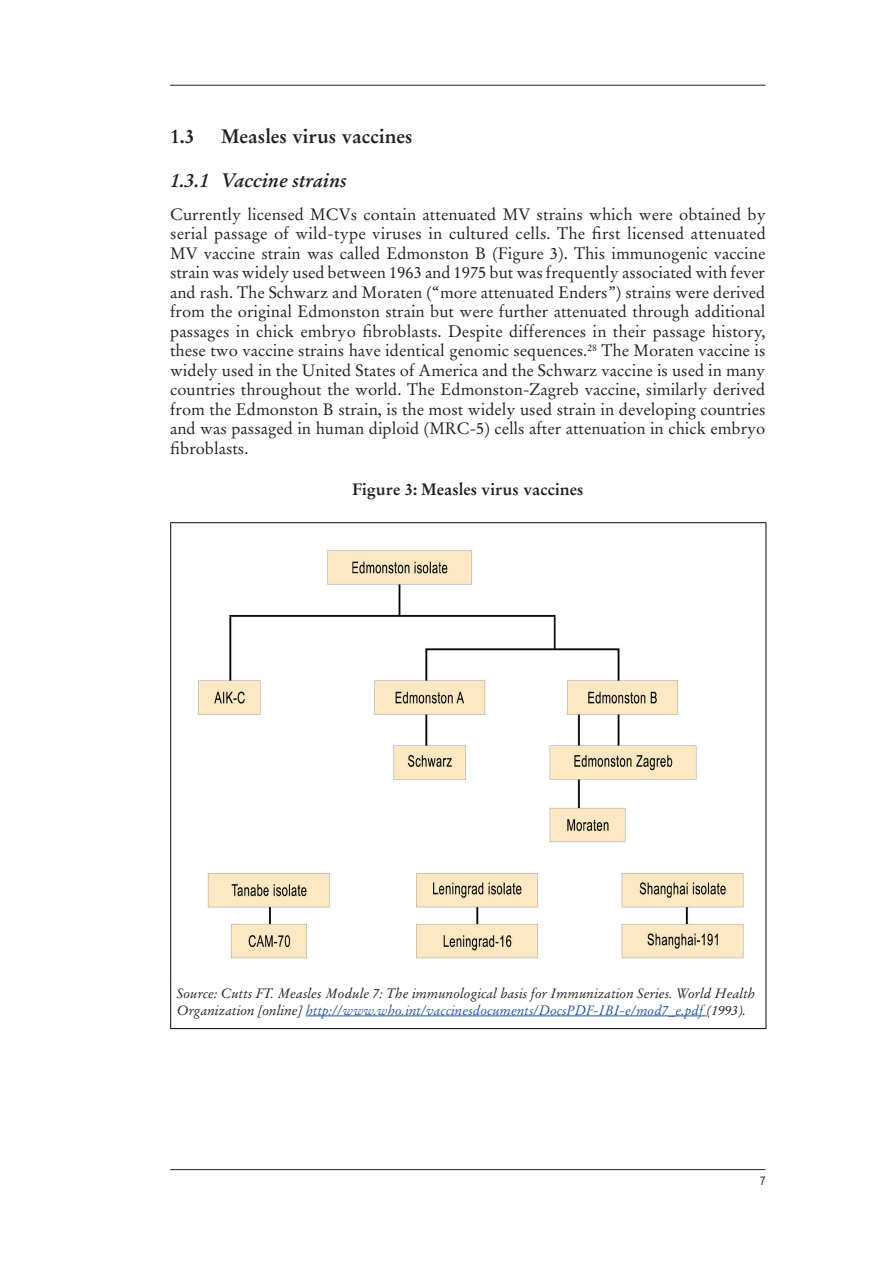
<style>
.page{position:relative;width:893px;height:1263px;background:#fff}
.page>*{position:absolute;margin:0;border:0;box-sizing:border-box;transform-origin:0 0}
.t1{font:700 19.5px "Stempel Garamond";color:#231f20}
.t2{font:italic 700 19.5px "Stempel Garamond";color:#231f20}
.t3{font:16.5px/19.5px "Stempel Garamond";color:#231f20;text-align:justify}
.t4{font:700 16.5px "Stempel Garamond";color:#231f20}
.t5{font:italic 13.5px/16.2px "Stempel Garamond";color:#231f20}
.t6{font:12px "Arial Narrow";color:#231f20}
.s1{color:#1e56a6}
</style>
<div class="page">
<hr style="left:170px;top:85px;width:595px;height:1px;background:#231f20">
<hr style="left:170px;top:1169px;width:595px;height:1px;background:#231f20">
<hr style="left:170px;top:522px;width:597px;height:1px;background:#231f20">
<hr style="left:170px;top:523px;width:1px;height:459px;background:#231f20">
<hr style="left:765px;top:523px;width:1px;height:459px;background:#231f20">
<hr style="left:170px;top:982px;width:1px;height:46px;background:#231f20">
<hr style="left:765px;top:982px;width:1px;height:46px;background:#231f20">
<hr style="left:170px;top:1028px;width:597px;height:1px;background:#231f20">
<img style="left:198px;top:550px;width:546px;height:409px">
<hr style="left:306px;top:1015px;width:401px;height:1px;background:#1e56a6">
<p class="t1" style="left:170px;top:124px;width:26px">1.3</p>
<p class="t1" style="left:221px;top:124px;width:193px">Measles virus vaccines</p>
<p class="t2" style="left:170px;top:169px;width:178px">1.3.1 Vaccine strains</p>
<p class="t3" style="left:170px;top:204px;width:597px">Currently licensed MCVs contain attenuated MV strains which were obtained by serial passage of wild-type viruses in cultured cells. The first licensed attenuated MV vaccine strain was called Edmonston B (Figure 3). This immunogenic vaccine strain was widely used between 1963 and 1975 but was frequently associated with fever and rash. The Schwarz and Moraten (“more attenuated Enders”) strains were derived from the original Edmonston strain but were further attenuated through additional passages in chick embryo fibroblasts. Despite differences in their passage history, these two vaccine strains have identical genomic sequences.<sup>28</sup> The Moraten vaccine is widely used in the United States of America and the Schwarz vaccine is used in many countries throughout the world. The Edmonston-Zagreb vaccine, similarly derived from the Edmonston B strain, is the most widely used strain in developing countries and was passaged in human diploid (MRC-5) cells after attenuation in chick embryo fibroblasts.</p>
<p class="t4" style="left:352px;top:479px;width:233px">Figure 3: Measles virus vaccines</p>
<p class="t5" style="left:177px;top:985px;width:580px">Source: Cutts FT. Measles Module 7: The immunological basis for Immunization Series. World Health<br>Organization [online] <span class="s1">http://www.who.int/vaccinesdocuments/DocsPDF-IBI-e/mod7_e.pdf</span> (1993).</p>
<p class="t6" style="left:760px;top:1172px;width:7px">7</p>
</div>
